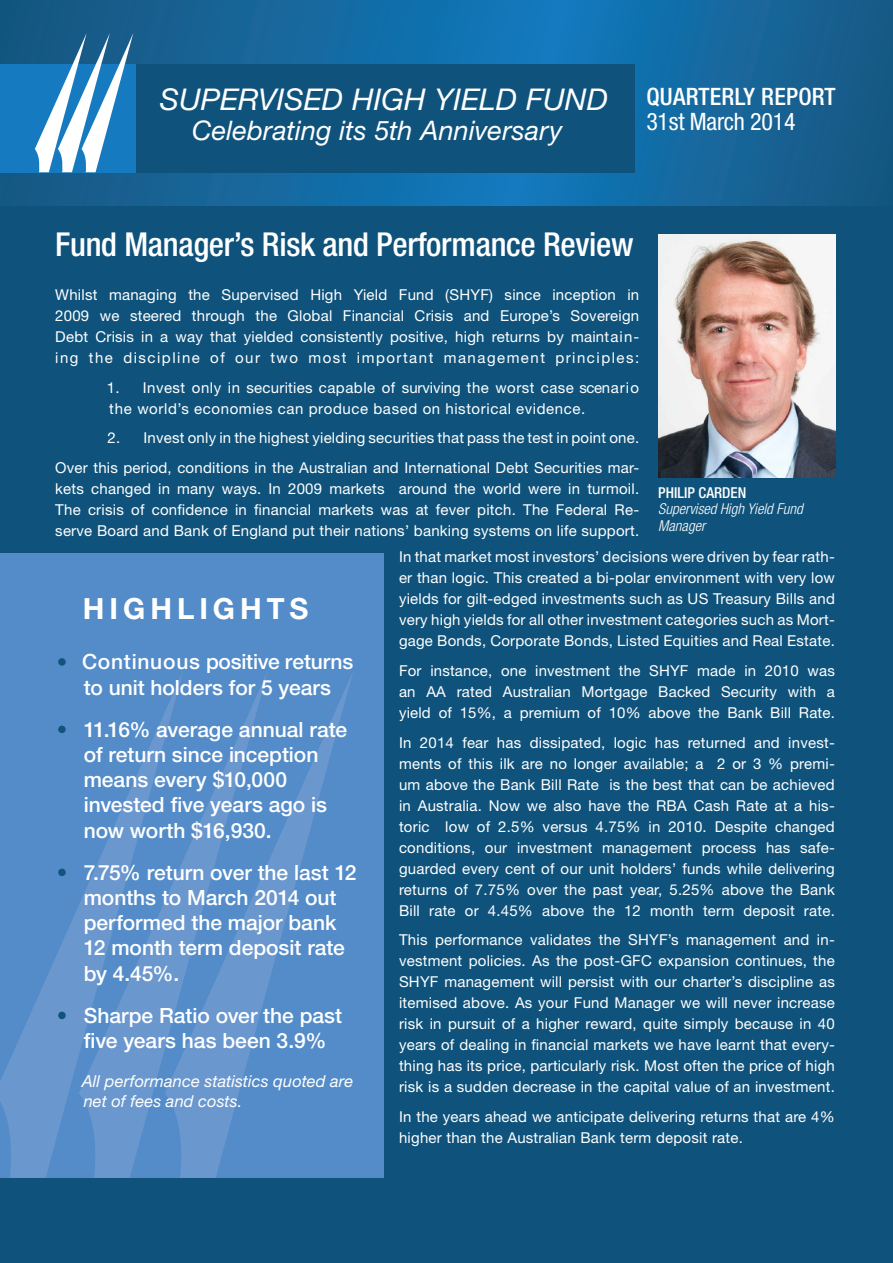
<style>
.page{position:relative;width:893px;height:1263px;background:#0f537c}
.page>*{position:absolute;margin:0;border:0;box-sizing:border-box;transform-origin:0 0}
.t1{font:500 condensed 33px "Helvetica Neue";letter-spacing:-.01em;color:#fff}
.t2{font:italic 30px "Helvetica Neue";color:#fff}
.t3{font:700 29.25px "Helvetica Neue";letter-spacing:.17em;color:#fff}
.t4{font:italic 27px "Helvetica Neue";letter-spacing:.005em;color:#fff}
.t5{font:500 condensed 24px/25.5px "Helvetica Neue";letter-spacing:.01em;color:#fff}
.t6{font:500 21px/25.2px "Helvetica Neue";color:#fff;text-align:center}
.t7{font:italic 16.5px/19.8px "Helvetica Neue";letter-spacing:.005em;color:#fff}
.t8{font:15px/21px "Helvetica Neue";letter-spacing:.015em;color:#fff;text-align:justify}
.t9{font:15px/21px "Helvetica Neue";letter-spacing:.035em;color:#fff}
.t10{font:italic 300 condensed 15px/16.5px "Helvetica Neue";color:#fff}
.t11{font:500 condensed 15px "Helvetica Neue";color:#fff}
.s1{font-weight:400}
</style>
<div class="page">
<div style="left:0;top:553px;width:384px;height:625px;background:#538cc9"></div>
<svg style="left:268px;top:673px;width:85px;height:310px"></svg>
<svg style="left:183px;top:674px;width:85px;height:504px"></svg>
<svg style="left:0;top:675px;width:183px;height:503px"></svg>
<svg style="left:0;top:0;width:887px;height:205px"></svg>
<div style="left:136px;top:64px;width:499px;height:108px;background:#0f537c"></div>
<div style="left:0;top:64px;width:136px;height:108px;background:#157abf"></div>
<svg style="left:35px;top:33px;width:98px;height:139px"></svg>
<img style="left:658px;top:235px;width:178px;height:243px">
<p class="t2" style="left:160px;top:81px;width:450px">SUPERVISED HIGH YIELD FUND</p>
<p class="t4" style="left:192px;top:114px;width:372px">Celebrating its 5th Anniversary</p>
<p class="t5" style="left:646px;top:83px;width:191px">QUARTERLY REPORT<br><span class="s1">31st March 2014</span></p>
<p class="t1" style="left:55px;top:224px;width:580px">Fund Manager’s Risk and Performance Review</p>
<p class="t8" style="left:55px;top:284px;width:585px">Whilst managing the Supervised High Yield Fund (SHYF) since inception in 2009 we steered through the Global Financial Crisis and Europe’s Sovereign Debt Crisis in a way that yielded consistently positive, high returns by maintain&shy;ing the discipline of our two most important management principles:</p>
<p class="t9" style="left:107px;top:377px;width:534px">1. Invest only in securities capable of surviving the worst case scenario the world’s economies can produce based on historical evidence.</p>
<p class="t8" style="left:107px;top:427px;width:533px">2. Invest only in the highest yielding securities that pass the test in point one.</p>
<p class="t8" style="left:55px;top:457px;width:585px">Over this period, conditions in the Australian and International Debt Securities mar&shy;kets changed in many ways. In 2009 markets around the world were in turmoil.<br>The crisis of confidence in financial markets was at fever pitch. The Federal Re&shy;serve Board and Bank of England put their nations’ banking systems on life support.</p>
<p class="t8" style="left:399px;top:546px;width:437px">In that market most investors’ decisions were driven by fear rath&shy;er than logic. This created a bi-polar environment with very low yields for gilt-edged investments such as US Treasury Bills and very high yields for all other investment categories such as Mort&shy;gage Bonds, Corporate Bonds, Listed Equities and Real Estate.</p>
<p class="t8" style="left:399px;top:660px;width:437px">For instance, one investment the SHYF made in 2010 was an AA rated Australian Mortgage Backed Security with a yield of 15%, a premium of 10% above the Bank Bill Rate.</p>
<p class="t8" style="left:399px;top:731px;width:437px">In 2014 fear has dissipated, logic has returned and invest&shy;ments of this ilk are no longer available; a 2 or 3 % premi&shy;um above the Bank Bill Rate is the best that can be achieved in Australia. Now we also have the RBA Cash Rate at a his&shy;toric low of 2.5% versus 4.75% in 2010. Despite changed conditions, our investment management process has safe&shy;guarded every cent of our unit holders’ funds while delivering returns of 7.75% over the past year, 5.25% above the Bank Bill rate or 4.45% above the 12 month term deposit rate.</p>
<p class="t8" style="left:399px;top:929px;width:437px">This performance validates the SHYF’s management and in&shy;vestment policies. As the post-GFC expansion continues, the SHYF management will persist with our charter’s discipline as itemised above. As your Fund Manager we will never increase risk in pursuit of a higher reward, quite simply because in 40 years of dealing in financial markets we have learnt that every&shy;thing has its price, particularly risk. Most often the price of high risk is a sudden decrease in the capital value of an investment.</p>
<p class="t8" style="left:399px;top:1105px;width:437px">In the years ahead we anticipate delivering returns that are 4% higher than the Australian Bank term deposit rate.</p>
<p class="t11" style="left:658px;top:483px;width:90px">PHILIP CARDEN</p>
<p class="t10" style="left:658px;top:501px;width:146px">Supervised High Yield Fund<br>Manager</p>
<p class="t3" style="left:83px;top:590px;width:227px">HIGHLIGHTS</p>
<p class="t6" style="left:57px;top:649px;width:298px">• Continuous positive returns to unit holders for 5 years</p>
<p class="t6" style="left:84px;top:716px;width:265px;text-align:left;text-indent:-27px">• 11.16% average annual rate of return since inception means every $10,000 invested five years ago is now worth $16,930.</p>
<p class="t6" style="left:84px;top:859px;width:274px;text-align:left;text-indent:-27px">• 7.75% return over the last 12 months to March 2014 out performed the major bank<br>12 month term deposit rate by 4.45%.</p>
<p class="t6" style="left:57px;top:1003px;width:287px">• Sharpe Ratio over the past five years has been 3.9%</p>
<p class="t7" style="left:82px;top:1071px;width:273px">All performance statistics quoted are net of fees and costs.</p>
</div>
